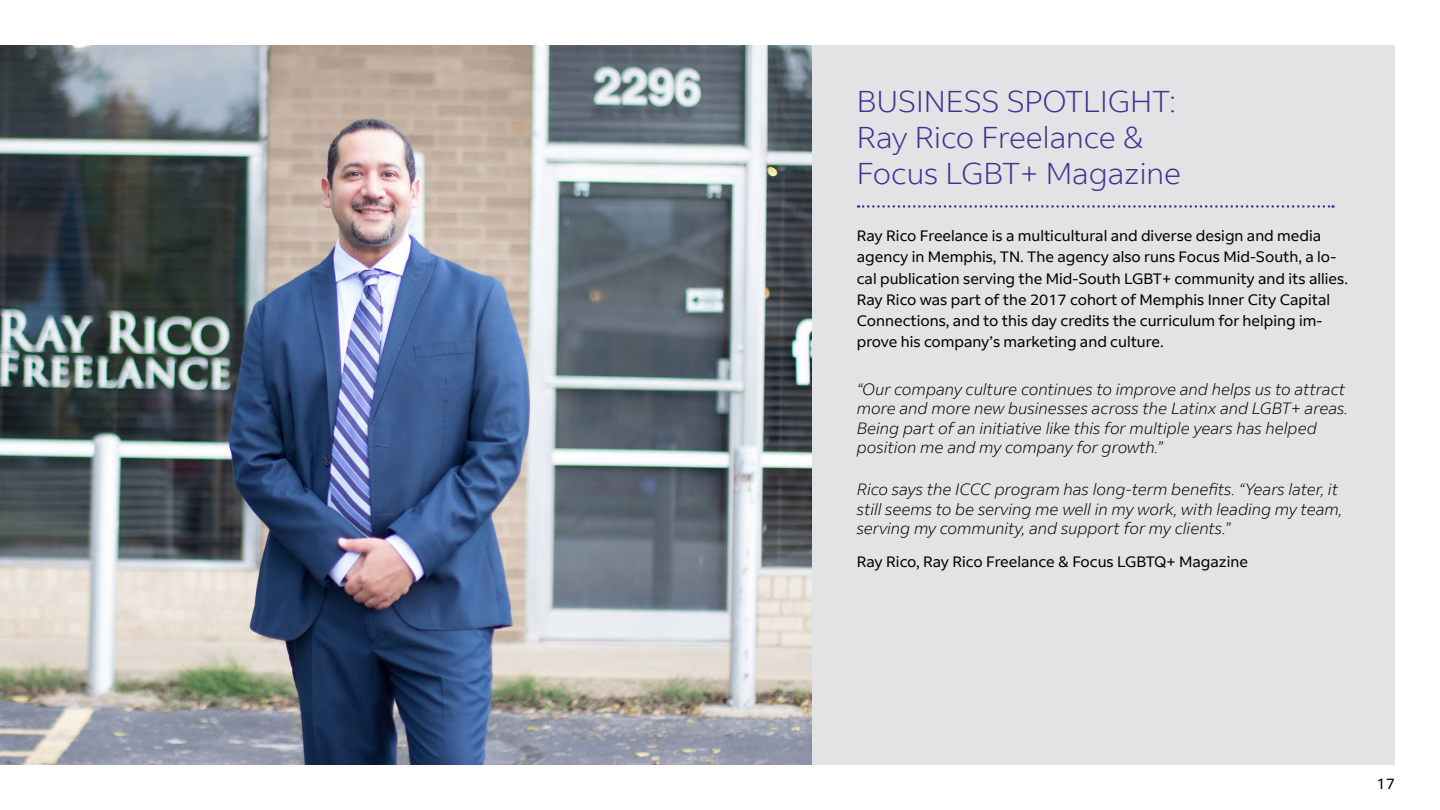
<style>
.page{position:relative;width:1440px;height:810px;background:#fff}
.page>*{position:absolute;margin:0;border:0;box-sizing:border-box;transform-origin:0 0}
.t1{font:300 30px/36px "Fed Ex Sans";color:#472f92}
.t2{font:italic 300 16.25px/19.5px "Fed Ex Sans";color:#000}
.t3{font:15px/21.2px "Fed Ex Sans";color:#000}
</style>
<div class="page">
<div style="left:673px;top:45px;width:722px;height:720px;background:#e2e3e4"></div>
<img style="left:0;top:45px;width:812px;height:720px">
<svg style="left:858px;top:205px;width:476px;height:3px"></svg>
<h1 class="t1" style="left:857px;top:84px;width:326px">BUSINESS SPOTLIGHT:<br>Ray Rico Freelance &amp;<br>Focus LGBT+ Magazine</h1>
<p class="t3" style="left:857px;top:225px;width:493px">Ray Rico Freelance is a multicultural and diverse design and media agency in Memphis, TN. The agency also runs Focus Mid-South, a lo&shy;cal publication serving the Mid-South LGBT+ community and its allies.<br>Ray Rico was part of the 2017 cohort of Memphis Inner City Capital Connections, and to this day credits the curriculum for helping im&shy;prove his company’s marketing and culture.</p>
<p class="t2" style="left:857px;top:380px;width:493px">“Our company culture continues to improve and helps us to attract more and more new businesses across the Latinx and LGBT+ areas.<br>Being part of an initiative like this for multiple years has helped position me and my company for growth.”</p>
<p class="t2" style="left:857px;top:480px;width:487px">Rico says the ICCC program has long-term benefits. “Years later, it still seems to be serving me well in my work, with leading my team, serving my community, and support for my clients.”</p>
<p class="t3" style="left:857px;top:551px;width:393px">Ray Rico, Ray Rico Freelance &amp; Focus LGBTQ+ Magazine</p>
<p class="t3" style="left:1377px;top:773px;width:20px">17</p>
</div>
